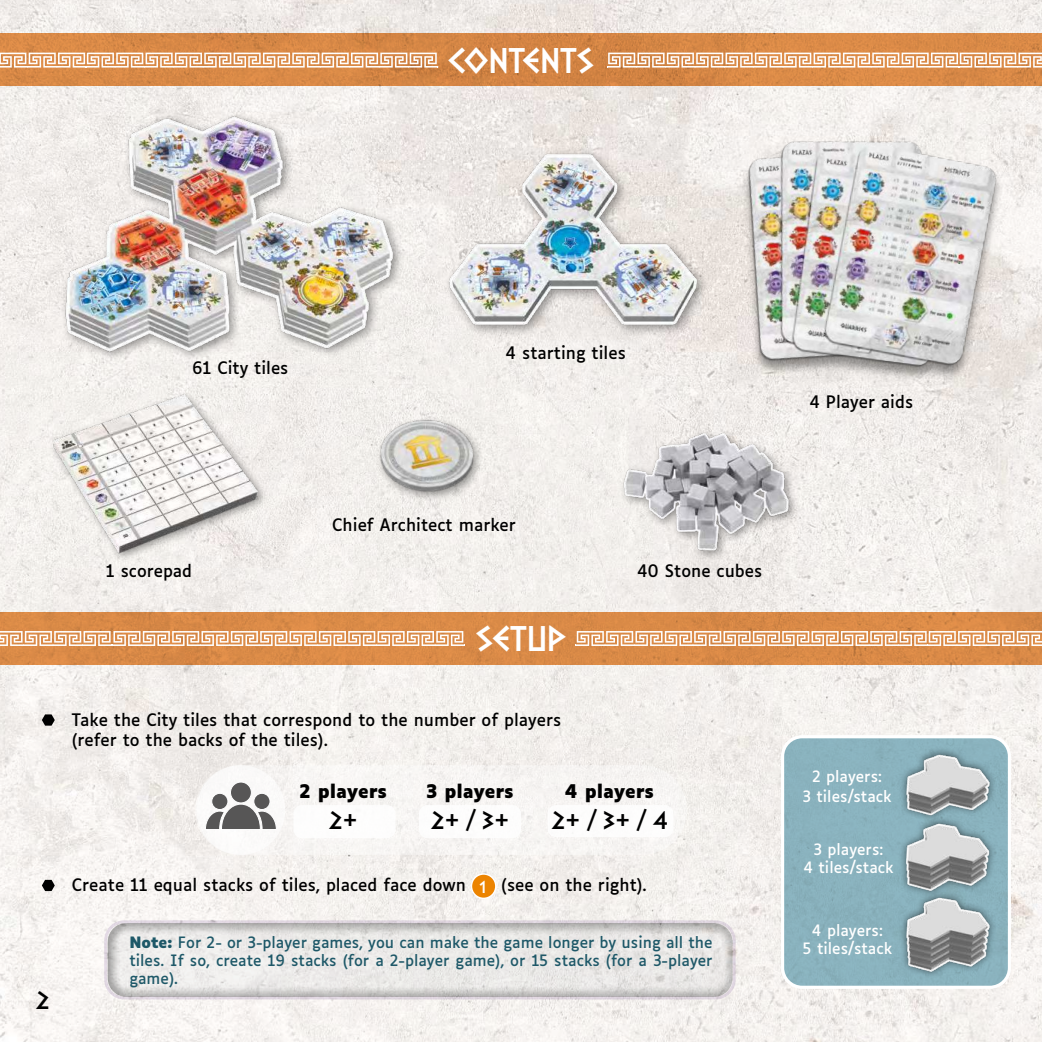
<style>
.page{position:relative;width:1042px;height:1042px;background:#fff}
.page>*{position:absolute;margin:0;border:0;box-sizing:border-box;transform-origin:0 0}
.t1{font:700 30px "Dalek Pinpoint";color:#fff}
.t2{font:700 21px "Dalek Pinpoint";color:#000}
.t3{font:700 18px "Luciole";color:#000}
.t4{font:16.5px/19.8px "Luciole";color:#000}
.t5{font:15px/18px "Luciole";color:#1e5868;text-align:justify}
.t6{font:15px/18px "Luciole";color:#fff;text-align:center}
.t7{font:700 14.4px "Dalek Pinpoint";color:#fff}
.s1{font-weight:700}
</style>
<div class="page">
<img style="left:0;top:0;width:1042px;height:1042px">
<div style="left:195px;top:765px;width:492px;height:90px;background:#f7f5f3;border-radius:45px"></div>
<div style="left:0;top:612px;width:1042px;height:53px;background:#d98a47"></div>
<svg style="left:0;top:631px;width:465px;height:15px"></svg>
<svg style="left:576px;top:631px;width:466px;height:15px"></svg>
<svg style="left:0;top:33px;width:1042px;height:52px;fill:#d78846"></svg>
<svg style="left:0;top:53px;width:438px;height:15px"></svg>
<svg style="left:607px;top:53px;width:435px;height:15px"></svg>
<img style="left:44px;top:113px;width:378px;height:262px">
<svg style="left:42px;top:714px;width:13px;height:11px"></svg>
<svg style="left:42px;top:880px;width:13px;height:11px"></svg>
<div style="left:293px;top:805px;width:102px;height:33px;background:#fff;border-radius:9px"></div>
<div style="left:419px;top:805px;width:102px;height:33px;background:#fff;border-radius:9px"></div>
<div style="left:547px;top:805px;width:126px;height:32px;background:#fff;border-radius:9px"></div>
<div style="left:197px;top:765px;width:88px;height:90px;background:#fff;border-radius:50%"></div>
<div style="left:230px;top:782px;width:21px;height:21px;background:#575656;border-radius:50%"></div>
<div style="left:230px;top:782px;width:21px;height:21px;border:1px solid #fff;border-radius:50%"></div>
<div style="left:212px;top:793px;width:16px;height:16px;background:#575656;border-radius:50%"></div>
<div style="left:212px;top:793px;width:16px;height:16px;border:1px solid #fff;border-radius:50%"></div>
<div style="left:254px;top:793px;width:16px;height:16px;background:#575656;border-radius:50%"></div>
<div style="left:254px;top:793px;width:16px;height:16px;border:1px solid #fff;border-radius:50%"></div>
<svg style="left:205px;top:804px;width:71px;height:25px"></svg>
<img style="left:446px;top:111px;width:263px;height:244px">
<img style="left:49px;top:370px;width:219px;height:198px">
<img style="left:709px;top:95px;width:311px;height:318px">
<img style="left:355px;top:391px;width:142px;height:112px">
<img style="left:598px;top:399px;width:221px;height:162px">
<div style="left:94px;top:912px;width:649px;height:86px;background:#f6f3ef"></div>
<svg style="left:106px;top:922px;width:628px;height:76px;fill:#e9e7e6"></svg>
<div style="left:104px;top:920px;width:631px;height:79px;border:3px solid #8561a6;border-radius:19px"></div>
<div style="left:471px;top:874px;width:25px;height:24px;background:#ec8400;border-radius:50%"></div>
<div style="left:471px;top:873px;width:25px;height:26px;border:2px solid #fff;border-radius:50%"></div>
<div style="left:782px;top:737px;width:227px;height:250px;background:#8ab2be;border-radius:20px"></div>
<div style="left:781px;top:735px;width:230px;height:253px;border:3px solid #fff;border-radius:20px"></div>
<img style="left:890px;top:747px;width:118px;height:226px">
<h1 class="t1" style="left:448px;top:44px;width:148px">CONTENTS</h1>
<p class="t4" style="left:192px;top:358px;width:98px">61 City tiles</p>
<p class="t4" style="left:505px;top:343px;width:122px">4 starting tiles</p>
<p class="t4" style="left:106px;top:562px;width:88px">1 scorepad</p>
<p class="t4" style="left:332px;top:515px;width:185px">Chief Architect marker</p>
<h1 class="t1" style="left:475px;top:622px;width:92px">SETUP</h1>
<p class="t4" style="left:72px;top:710px;width:491px;text-indent:-27px">• Take the City tiles that correspond to the number of players (refer to the backs of the tiles).</p>
<p class="t4" style="left:637px;top:562px;width:127px">40 Stone cubes</p>
<p class="t3" style="left:299px;top:782px;width:89px">2 players</p>
<p class="t2" style="left:329px;top:809px;width:31px">2+</p>
<p class="t3" style="left:426px;top:782px;width:89px">3 players</p>
<p class="t2" style="left:430px;top:809px;width:81px">2+ / 3+</p>
<p class="t3" style="left:565px;top:782px;width:91px">4 players</p>
<p class="t2" style="left:551px;top:809px;width:118px">2+ / 3+ / 4</p>
<p class="t4" style="left:45px;top:876px;width:422px">• Create 11 equal stacks of tiles, placed face down</p>
<p class="t4" style="left:501px;top:876px;width:147px">(see on the right).</p>
<p class="t7" style="left:479px;top:879px;width:8px">1</p>
<p class="t2" style="left:35px;top:988px;width:16px">2</p>
<p class="t5" style="left:129px;top:934px;width:585px"><span class="s1">Note:</span> For 2- or 3-player games, you can make the game longer by using all the tiles. If so, create 19 stacks (for a 2-player game), or 15 stacks (for a 3-player game).</p>
<p class="t4" style="left:809px;top:393px;width:105px">4 Player aids</p>
<p class="t6" style="left:802px;top:767px;width:91px;line-height:19.5px">2 players:<br>3 tiles/stack</p>
<p class="t6" style="left:803px;top:841px;width:92px">3 players:<br>4 tiles/stack</p>
<p class="t6" style="left:802px;top:922px;width:91px">4 players:<br>5 tiles/stack</p>
</div>
